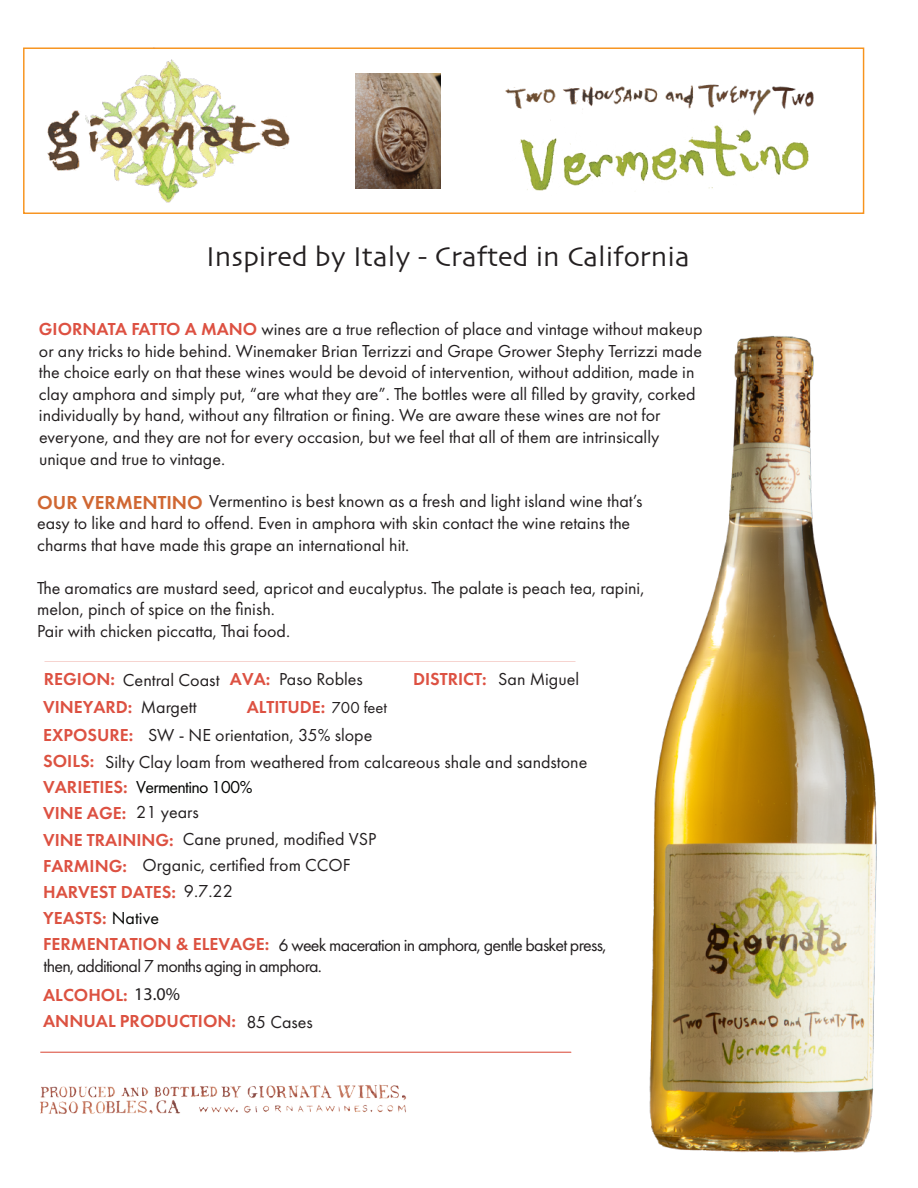
<style>
.page{position:relative;width:918px;height:1188px;background:#fff}
.page>*{position:absolute;margin:0;border:0;box-sizing:border-box;transform-origin:0 0}
.t1{font:28.5px "Skia";color:#231f20}
.t2{font:18px/21.6px "Futura PT";color:#231f20}
.t3{font:600 18px "Futura PT";color:#dc5241}
.t4{font:18px/21.6px "Futura PT";letter-spacing:-.04em;color:#231f20}
.t5{font:600 18px "Futura PT";color:#dd5142}
.t6{font:18px "Futura PT";letter-spacing:-.04em;color:#040503}
.s1{font-weight:600;color:#dd5142}
.s2{font-weight:600;font-size:19.5px;color:#d06732}
.s3{font-weight:400;color:#231f20}
.s4{font-size:16.5px}
.s5{font-weight:600;color:#dc5241}
.s6{font-weight:400;color:#040503}
.s7{font-family:"Myriad Pro";font-weight:400;color:#231f20}
</style>
<div class="page">
<img style="left:505px;top:84px;width:309px;height:31px">
<img style="left:40px;top:1051px;width:387px;height:63px">
<div style="left:23px;top:48px;width:841px;height:166px;border:1px solid #f7931d"></div>
<img style="left:86px;top:48px;width:169px;height:155px">
<img style="left:356px;top:73px;width:84px;height:115px">
<img style="left:520px;top:115px;width:289px;height:76px">
<img style="left:47px;top:111px;width:243px;height:60px">
<hr style="left:40px;top:1052px;width:531px;height:1px;background:#dc5241">
<img style="left:649px;top:335px;width:228px;height:818px">
<h1 class="t1" style="left:206px;top:239px;width:485px">Inspired by Italy - Crafted in California</h1>
<p class="t2" style="left:39px;top:318px;width:665px"><span class="s1">GIORNATA FATTO A MANO</span> wines are a true reflection of place and vintage without makeup or any tricks to hide behind. Winemaker Brian Terrizzi and Grape Grower Stephy Terrizzi made the choice early on that these wines would be devoid of intervention, without addition, made in clay amphora and simply put, “are what they are”. The bottles were all filled by gravity, corked individually by hand, without any filtration or fining. We are aware these wines are not for everyone, and they are not for every occasion, but we feel that all of them are intrinsically unique and true to vintage.</p>
<p class="t2" style="left:37px;top:490px;width:607px"><span class="s2">OUR VERMENTINO</span> Vermentino is best known as a fresh and light island wine that’s</p>
<p class="t2" style="left:37px;top:512px;width:595px">easy to like and hard to offend. Even in amphora with skin contact the wine retains the charms that have made this grape an international hit.</p>
<p class="t2" style="left:37px;top:577px;width:609px">The aromatics are mustard seed, apricot and eucalyptus. The palate is peach tea, rapini, melon, pinch of spice on the finish.<br>Pair with chicken piccatta, Thai food.</p>
<p class="t2" style="left:44px;top:669px;width:320px"><span class="s1">REGION:</span> Central Coast <span class="s1">AVA:</span> Paso Robles</p>
<p class="t5" style="left:413px;top:668px;width:168px">DISTRICT: <span class="s3">San Miguel</span></p>
<p class="t5" style="left:43px;top:696px;width:155px">VINEYARD: <span class="s3">Margett</span></p>
<p class="t2" style="left:43px;top:693px;width:345px;line-height:27.8px;text-indent:204px"><span class="s1">ALTITUDE:</span> <span class="s4">700 feet<br></span><span class="s1">EXPOSURE:</span> SW - NE orientation, 35% slope</p>
<p class="t2" style="left:43px;top:751px;width:546px"><span class="s5">SOILS:</span> Silty Clay loam from weathered from calcareous shale and sandstone</p>
<p class="t6" style="left:43px;top:777px;width:211px"><span class="s5">VARIETIES:</span> Vermentino 100%</p>
<p class="t5" style="left:43px;top:802px;width:157px">VINE AGE: <span class="s3">21 years</span></p>
<p class="t2" style="left:43px;top:828px;width:335px"><span class="s1">VINE TRAINING:</span> Cane pruned, modified VSP</p>
<p class="t2" style="left:43px;top:854px;width:309px"><span class="s1">FARMING:</span> Organic, certified from CCOF</p>
<p class="t3" style="left:43px;top:880px;width:191px">HARVEST DATES: <span class="s3">9.7.22</span></p>
<p class="t3" style="left:43px;top:906px;width:117px">YEASTS: <span class="s6">Native</span></p>
<p class="t3" style="left:43px;top:932px;width:228px">FERMENTATION &amp; ELEVAGE:</p>
<p class="t4" style="left:44px;top:934px;width:564px;text-indent:235px">6 week maceration in amphora, gentle basket press, then, additional 7 months aging in amphora.</p>
<p class="t3" style="left:43px;top:984px;width:138px">ALCOHOL: <span class="s7">13.0%</span></p>
<p class="t3" style="left:43px;top:1010px;width:271px">ANNUAL PRODUCTION: <span class="s3">85 Cases</span></p>
</div>
